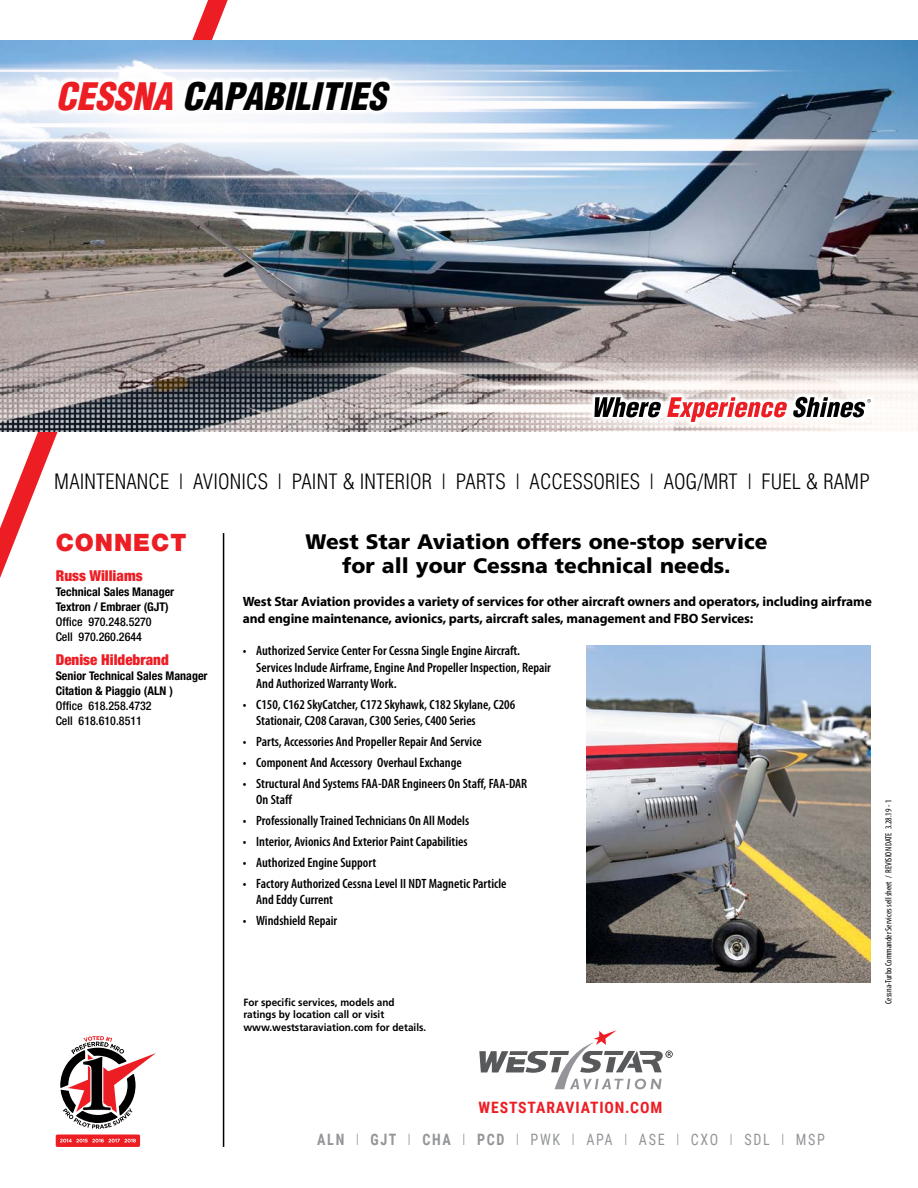
<style>
.page{position:relative;width:918px;height:1188px;background:#fff}
.page>*{position:absolute;margin:0;border:0;box-sizing:border-box;transform-origin:0 0}
.t1{font:italic 900 condensed 36.9px "Helvetica";color:#000}
.t2{font:900 24px "Helvetica Neue";letter-spacing:.04em;color:#ed1d24}
.t3{font:900 21px/24px "Frutiger";color:#000;text-align:center}
.t4{font:300 condensed 20.7px "Helvetica";letter-spacing:.005em;color:#000}
.t5{font:15.75px "Roboto Condensed";letter-spacing:.115em;color:#939598;scale:.9 1}
.t6{font:700 15.75px "Roboto Condensed";letter-spacing:.055em;color:#ed1d24}
.t7{font:900 condensed 15px "Helvetica Neue";color:#ed1d24}
.t8{font:600 condensed 13.5px/16.2px "Myriad Pro";color:#000}
.t9{font:700 13.5px/16.5px "Myriad Pro";letter-spacing:-.01em;color:#000}
.t10{font:700 condensed 12px/15px "Helvetica Neue";color:#000}
.t11{font:500 condensed 12px/15px "Helvetica Neue";color:#000}
.t12{font:700 10.5px/12.6px "Frutiger";color:#000;scale:.95 1}
.t13{font:condensed 9px "Myriad Pro";color:#000}
.s1{color:#ed1d24}
.s2{font-weight:700}
.s3{font-weight:300}
</style>
<div class="page">
<svg style="left:0;top:0;width:228px;height:578px"></svg>
<img style="left:0;top:256px;width:918px;height:59px">
<img style="left:0;top:315px;width:918px;height:117px">
<img style="left:0;top:40px;width:918px;height:216px">
<div style="left:53px;top:76px;width:343px;height:40px;background:#fff"></div>
<img style="left:183px;top:352px;width:735px;height:80px">
<svg style="left:588px;top:390px;width:289px;height:38px"></svg>
<svg style="left:793px;top:397px;width:78px;height:20px"></svg>
<svg style="left:667px;top:397px;width:120px;height:25px"></svg>
<svg style="left:594px;top:397px;width:67px;height:20px"></svg>
<hr style="left:223px;top:533px;width:1px;height:614px;background:#000">
<img style="left:586px;top:645px;width:284px;height:337px">
<svg style="left:479px;top:1030px;width:194px;height:59px"></svg>
<svg style="left:60px;top:1036px;width:96px;height:93px"></svg>
<div style="left:56px;top:1135px;width:84px;height:12px;background:#ed1d24;border-radius:2px"></div>
<svg style="left:60px;top:1139px;width:76px;height:3px"></svg>
<h1 class="t1" style="left:56px;top:73px;width:332px"><span class="s1">CESSNA</span> CAPABILITIES</h1>
<h3 class="t4" style="left:54px;top:469px;width:817px">MAINTENANCE | AVIONICS | PAINT &amp; INTERIOR | PARTS | ACCESSORIES | AOG/MRT | FUEL &amp; RAMP</h3>
<h2 class="t2" style="left:56px;top:529px;width:132px">CONNECT</h2>
<p class="t7" style="left:56px;top:567px;width:88px">Russ Williams</p>
<p class="t10" style="left:56px;top:585px;width:120px">Technical Sales Manager<br>Textron / Embraer (GJT)</p>
<p class="t11" style="left:56px;top:615px;width:98px">Office 970.248.5270<br>Cell 970.260.2644</p>
<p class="t7" style="left:56px;top:651px;width:115px">Denise Hildebrand</p>
<p class="t10" style="left:56px;top:669px;width:153px">Senior Technical Sales Manager<br>Citation &amp; Piaggio (ALN )</p>
<p class="t11" style="left:56px;top:699px;width:98px">Office 618.258.4732<br>Cell 618.610.8511</p>
<h3 class="t3" style="left:305px;top:530px;width:464px">West Star Aviation offers one-stop service for all your Cessna technical needs.</h3>
<p class="t9" style="left:243px;top:593px;width:631px">West Star Aviation provides a variety of services for other aircraft owners and operators, including airframe and engine maintenance, avionics, parts, aircraft sales, management and FBO Services:</p>
<p class="t8" style="left:256px;top:643px;width:296px;text-indent:-14px">• Authorized Service Center For Cessna Single Engine Aircraft.<br>Services Include Airframe, Engine And Propeller Inspection, Repair<br>And Authorized Warranty Work.</p>
<p class="t8" style="left:256px;top:696px;width:261px;text-indent:-14px">• C150, C162 SkyCatcher, C172 Skyhawk, C182 Skylane, C206<br>Stationair, C208 Caravan, C300 Series, C400 Series</p>
<p class="t8" style="left:243px;top:733px;width:241px">• Parts, Accessories And Propeller Repair And Service</p>
<p class="t8" style="left:243px;top:754px;width:221px">• Component And Accessory Overhaul Exchange</p>
<p class="t8" style="left:256px;top:775px;width:272px;text-indent:-14px">• Structural And Systems FAA-DAR Engineers On Staff, FAA-DAR<br>On Staff</p>
<p class="t8" style="left:243px;top:812px;width:228px">• Professionally Trained Technicians On All Models</p>
<p class="t8" style="left:243px;top:833px;width:227px">• Interior, Avionics And Exterior Paint Capabilities</p>
<p class="t8" style="left:243px;top:854px;width:135px">• Authorized Engine Support</p>
<p class="t8" style="left:256px;top:875px;width:252px;text-indent:-14px">• Factory Authorized Cessna Level II NDT Magnetic Particle<br>And Eddy Current</p>
<p class="t8" style="left:243px;top:913px;width:96px">• Windshield Repair</p>
<p class="t12" style="left:243px;top:996px;width:194px">For specific services, models and ratings by location call or visit www.weststaraviation.com for details.</p>
<p class="t13" style="left:883px;top:1004px;width:205px;rotate:-90deg">Cessna-Turbo Commander Services sell sheet / REVISION DATE 3.28.19 - 1</p>
<p class="t6" style="left:479px;top:1096px;width:185px">WESTSTARAVIATION.COM</p>
<p class="t5" style="left:317px;top:1128px;width:566px"><span class="s2">ALN</span> <span class="s3">I</span> <span class="s2">GJT</span> <span class="s3">I</span> <span class="s2">CHA</span> <span class="s3">I</span> <span class="s2">PCD</span> <span class="s3">I</span> PWK <span class="s3">I</span> APA <span class="s3">I</span> ASE <span class="s3">I</span> CXO <span class="s3">I</span> SDL <span class="s3">I</span> MSP</p>
</div>
